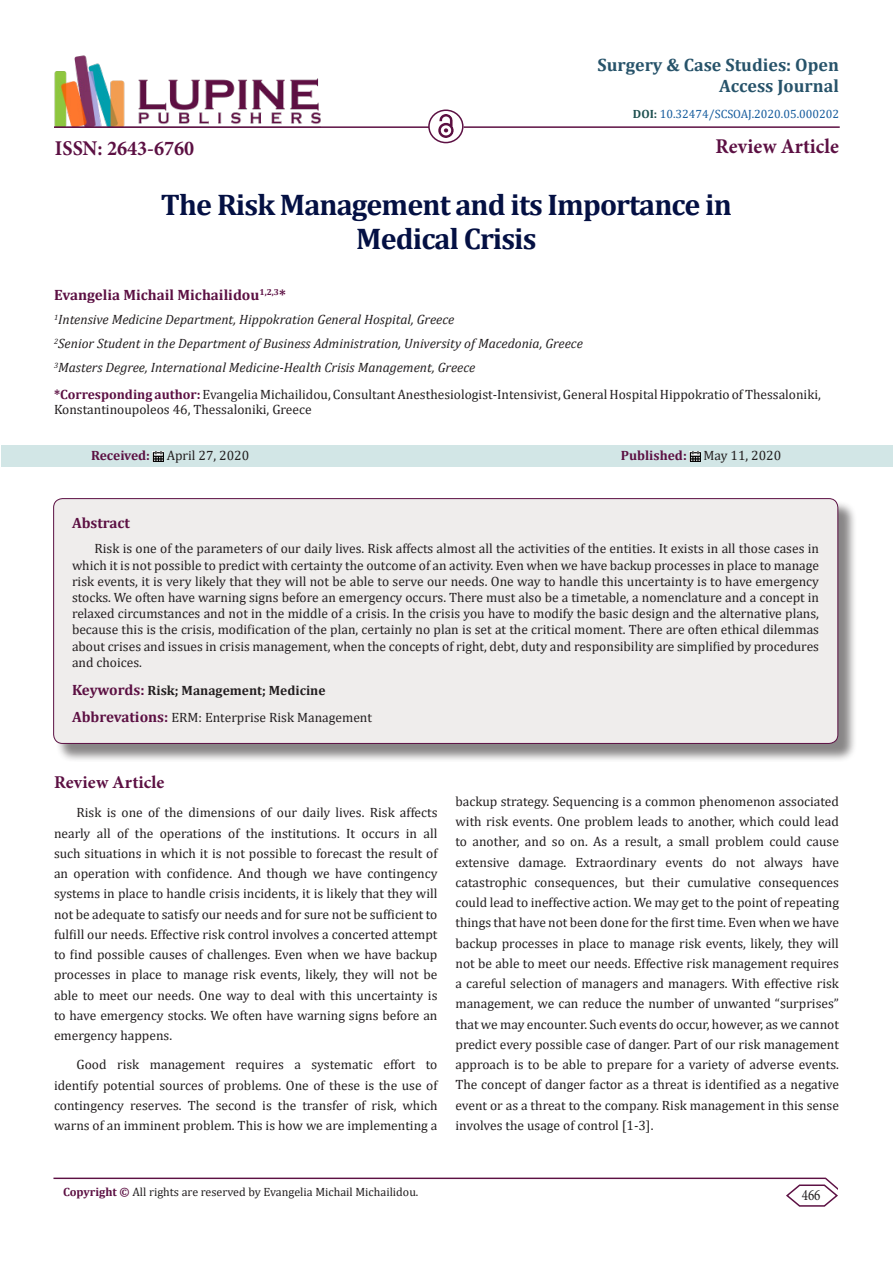
<style>
.page{position:relative;width:893px;height:1263px;background:#fff}
.page>*{position:absolute;margin:0;border:0;box-sizing:border-box;transform-origin:0 0}
.t1{font:700 30px/34.5px "Cambria";letter-spacing:-.03em;color:#041043;text-align:center}
.t2{font:700 21px "Minion Pro";color:#5c1043;scale:.96 1}
.t3{font:700 18px/21.6px "Cambria";color:#27536a;text-align:right}
.t4{font:700 18px "Minion Pro";letter-spacing:.005em;color:#5c1043}
.t5{font:15.75px "Minion Pro";color:#231f20;scale:.83 1}
.t6{font:700 15px "Cambria";color:#5c1043}
._20-SciencePG-Text{font:13.5px/20.2px "Cambria";color:#231f20;text-align:justify}
.t7{font:italic 13.5px "Cambria";color:#231f20}
.t8{font:700 13.5px "Cambria";color:#231f20}
.t9{font:700 13.5px "Cambria";color:#5c1043}
.t10{font:12px "Cambria";color:#231f20}
.t11{font:12px "Cambria";color:#175d9e}
.s1{font-weight:700;color:#1e5050}
.s2{font-weight:700;color:#5c1043}
.s3{font-weight:400;color:#231f20}
.s4{font-size:15px;color:#5c1043}
.s5{font-weight:700;font-size:15px;color:#5c1043}
</style>
<div class="page">
<img style="left:54px;top:55px;width:267px;height:71px">
<hr style="left:54px;top:126px;width:375px;height:2px;background:#5c1043">
<img style="left:438px;top:115px;width:15px;height:23px">
<div style="left:1px;top:445px;width:892px;height:22px;background:#d2e6e6"></div>
<svg style="left:153px;top:451px;width:11px;height:10px"></svg>
<svg style="left:690px;top:451px;width:10px;height:10px"></svg>
<div style="left:428px;top:109px;width:36px;height:34px;border:2px solid #5c1043;border-radius:50%"></div>
<hr style="left:464px;top:126px;width:376px;height:2px;background:#5c1043">
<hr style="left:53px;top:1177px;width:773px;height:2px;background:#5c1043">
<svg style="left:785px;top:1177px;width:53px;height:30px"></svg>
<div style="left:55px;top:500px;width:802px;height:262px;background:#231f20;opacity:.54"></div>
<div style="left:54px;top:499px;width:784px;height:244px;background:#efedec;border-radius:9px"></div>
<div style="left:53px;top:498px;width:785px;height:246px;border:1px solid #5c1043;border-radius:9px"></div>
<p class="t3" style="left:598px;top:53px;width:243px">Surgery &amp; Case Studies: Open<br>Access Journal</p>
<p class="t2" style="left:55px;top:134px;width:147px">ISSN: 2643-6760</p>
<p class="t11" style="left:633px;top:107px;width:208px"><span class="s1">DOI:</span> 10.32474/SCSOAJ.2020.05.000202</p>
<p class="t2" style="left:716px;top:131px;width:130px">Review Article</p>
<p class="t1" style="left:161px;top:186px;width:572px">The Risk Management and its Importance in<br>Medical Crisis</p>
<p class="t6" style="left:54px;top:284px;width:233px">Evangelia Michail Michailidou<sup>1,2,3</sup>*</p>
<p class="t7" style="left:54px;top:310px;width:402px"><sup>1</sup>Intensive Medicine Department, Hippokration General Hospital, Greece</p>
<p class="t7" style="left:54px;top:334px;width:530px"><sup>2</sup>Senior Student in the Department of Business Administration, University of Macedonia, Greece</p>
<p class="t7" style="left:54px;top:358px;width:423px"><sup>3</sup>Masters Degree, International Medicine-Health Crisis Management, Greece</p>
<p class="_20-SciencePG-Text" style="left:54px;top:387px;width:768px;line-height:15px"><span class="s2">*Corresponding author:</span> Evangelia Michailidou, Consultant Anesthesiologist-Intensivist, General Hospital Hippokratio of Thessaloniki,<br>Konstantinoupoleos 46, Thessaloniki, Greece</p>
<p class="_20-SciencePG-Text" style="left:91px;top:446px;width:160px"><span class="s2">Received:</span> April 27, 2020</p>
<p class="t9" style="left:621px;top:446px;width:162px">Published: <span class="s3">May 11, 2020</span></p>
<p class="t6" style="left:72px;top:512px;width:60px">Abstract</p>
<p class="_20-SciencePG-Text" style="left:72px;top:541px;width:749px;line-height:16.2px;text-indent:22px">Risk is one of the parameters of our daily lives. Risk affects almost all the activities of the entities. It exists in all those cases in which it is not possible to predict with certainty the outcome of an activity. Even when we have backup processes in place to manage risk events, it is very likely that they will not be able to serve our needs. One way to handle this uncertainty is to have emergency stocks. We often have warning signs before an emergency occurs. There must also be a timetable, a nomenclature and a concept in relaxed circumstances and not in the middle of a crisis. In the crisis you have to modify the basic design and the alternative plans, because this is the crisis, modification of the plan, certainly no plan is set at the critical moment. There are often ethical dilemmas about crises and issues in crisis management, when the concepts of right, debt, duty and responsibility are simplified by procedures and choices.</p>
<p class="t8" style="left:72px;top:680px;width:255px"><span class="s4">Keywords:</span> Risk; Management; Medicine</p>
<p class="_20-SciencePG-Text" style="left:72px;top:707px;width:302px"><span class="s5">Abbrevations:</span> ERM: Enterprise Risk Management</p>
<p class="t4" style="left:54px;top:770px;width:112px">Review Article</p>
<p class="_20-SciencePG-Text" style="left:54px;top:803px;width:385px;text-indent:22px">Risk is one of the dimensions of our daily lives. Risk affects nearly all of the operations of the institutions. It occurs in all such situations in which it is not possible to forecast the result of an operation with confidence. And though we have contingency systems in place to handle crisis incidents, it is likely that they will not be adequate to satisfy our needs and for sure not be sufficient to fulfill our needs. Effective risk control involves a concerted attempt to find possible causes of challenges. Even when we have backup processes in place to manage risk events, likely, they will not be able to meet our needs. One way to deal with this uncertainty is to have emergency stocks. We often have warning signs before an emergency happens.</p>
<p class="_20-SciencePG-Text" style="left:54px;top:1055px;width:385px;text-indent:22px">Good risk management requires a systematic effort to identify potential sources of problems. One of these is the use of contingency reserves. The second is the transfer of risk, which warns of an imminent problem. This is how we are implementing a</p>
<p class="_20-SciencePG-Text" style="left:455px;top:791px;width:385px">backup strategy. Sequencing is a common phenomenon associated with risk events. One problem leads to another, which could lead to another, and so on. As a result, a small problem could cause extensive damage. Extraordinary events do not always have catastrophic consequences, but their cumulative consequences could lead to ineffective action. We may get to the point of repeating things that have not been done for the first time. Even when we have backup processes in place to manage risk events, likely, they will not be able to meet our needs. Effective risk management requires a careful selection of managers and managers. With effective risk management, we can reduce the number of unwanted “surprises” that we may encounter. Such events do occur, however, as we cannot predict every possible case of danger. Part of our risk management approach is to be able to prepare for a variety of adverse events.<br>The concept of danger factor as a threat is identified as a negative event or as a threat to the company. Risk management in this sense involves the usage of control [1-3].</p>
<p class="t10" style="left:63px;top:1185px;width:357px"><span class="s2">Copyright ©</span> All rights are reserved by Evangelia Michail Michailidou.</p>
<p class="t5" style="left:802px;top:1185px;width:24px">466</p>
</div>
